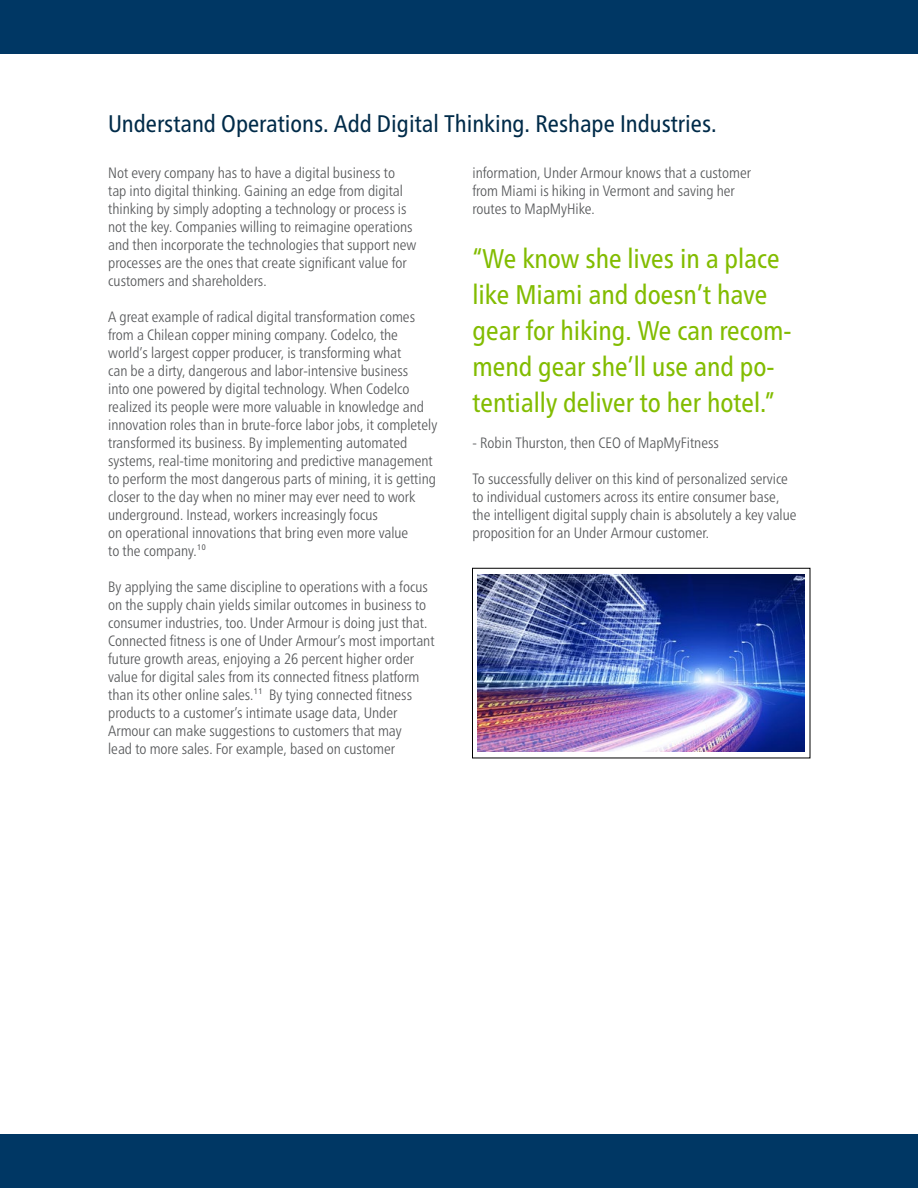
<style>
.page{position:relative;width:918px;height:1188px;background:#fff}
.page>*{position:absolute;margin:0;border:0;box-sizing:border-box;transform-origin:0 0}
.t1{font:condensed 27px/36px "Frutiger Neue LT Pro";color:#82bc00}
.t2{font:condensed 24px "Frutiger Neue LT Pro";color:#002b49}
.t3{font:300 condensed 15px/18px "Frutiger Neue LT Pro";color:#555759}
</style>
<div class="page">
<div style="left:0;top:0;width:918px;height:54px;background:#003764"></div>
<div style="left:0;top:1134px;width:918px;height:54px;background:#003764"></div>
<img style="left:478px;top:574px;width:327px;height:178px">
<div style="left:472px;top:568px;width:338px;height:190px;border:1px solid #000"></div>
<h2 class="t2" style="left:108px;top:110px;width:610px">Understand Operations. Add Digital Thinking. Reshape Industries.</h2>
<p class="t3" style="left:472px;top:164px;width:280px">information, Under Armour knows that a customer from Miami is hiking in Vermont and saving her routes to MapMyHike.</p>
<h1 class="t1" style="left:472px;top:240px;width:321px">“We know she lives in a place like Miami and doesn’t have gear for hiking. We can recom&shy;mend gear she’ll use and po&shy;tentially deliver to her hotel.”</h1>
<p class="t3" style="left:472px;top:434px;width:248px">- Robin Thurston, then CEO of MapMyFitness</p>
<p class="t3" style="left:472px;top:470px;width:326px">To successfully deliver on this kind of personalized service to individual customers across its entire consumer base, the intelligent digital supply chain is absolutely a key value proposition for an Under Armour customer.</p>
<p class="t3" style="left:108px;top:164px;width:310px">Not every company has to have a digital business to tap into digital thinking. Gaining an edge from digital thinking by simply adopting a technology or process is not the key. Companies willing to reimagine operations and then incorporate the technologies that support new processes are the ones that create significant value for customers and shareholders.</p>
<p class="t3" style="left:108px;top:308px;width:331px">A great example of radical digital transformation comes from a Chilean copper mining company. Codelco, the world’s largest copper producer, is transforming what<br>can be a dirty, dangerous and labor-intensive business<br>into one powered by digital technology. When Codelco realized its people were more valuable in knowledge and innovation roles than in brute-force labor jobs, it completely transformed its business. By implementing automated systems, real-time monitoring and predictive management to perform the most dangerous parts of mining, it is getting closer to the day when no miner may ever need to work underground. Instead, workers increasingly focus<br>on operational innovations that bring even more value<br>to the company.<sup>10</sup></p>
<p class="t3" style="left:108px;top:578px;width:328px">By applying the same discipline to operations with a focus on the supply chain yields similar outcomes in business to consumer industries, too. Under Armour is doing just that.<br>Connected fitness is one of Under Armour’s most important future growth areas, enjoying a 26 percent higher order value for digital sales from its connected fitness platform than its other online sales.<sup>11</sup> By tying connected fitness products to a customer’s intimate usage data, Under Armour can make suggestions to customers that may<br>lead to more sales. For example, based on customer</p>
</div>
